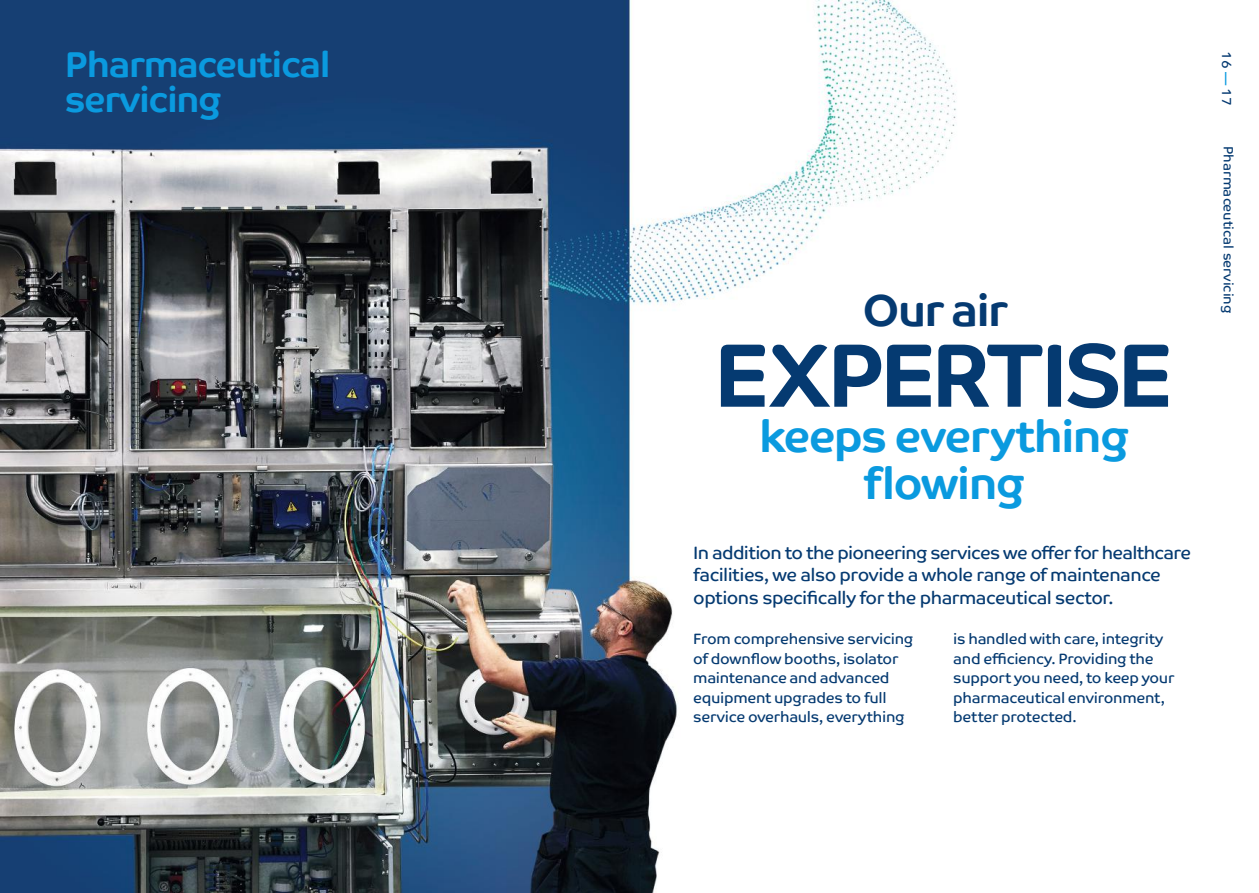
<style>
.page{position:relative;width:1259px;height:893px;background:#fff}
.page>*{position:absolute;margin:0;border:0;box-sizing:border-box;transform-origin:0 0}
.t1{font:700 90.3px "Co Text";letter-spacing:-.055em;color:#053a71}
.t2{font:700 45px/46.5px "Co Text";letter-spacing:-.04em;color:#0a9adf;text-align:center}
.t3{font:700 45px "Co Text";letter-spacing:-.04em;color:#053a71}
.t4{font:700 36px/34.5px "Co Text";letter-spacing:-.04em;color:#0a9adf}
.t5{font:18px/22.5px "Co Text";letter-spacing:-.03em;color:#053a71}
.t6{font:15px/19.5px "Co Text";letter-spacing:-.02em;color:#053a71}
.t7{font:13.5px "Co Text";color:#053a71}
.s1{color:#0a9adf}
</style>
<div class="page">
<img style="left:0;top:0;width:956px;height:893px">
<h3 class="t4" style="left:65px;top:47px;width:267px">Pharmaceutical servicing</h3>
<h2 class="t3" style="left:862px;top:285px;width:147px">Our air</h2>
<h1 class="t1" style="left:713px;top:323px;width:463px">EXPERTISE</h1>
<h2 class="t2" style="left:759px;top:414px;width:372px">keeps everything flowing</h2>
<p class="t5" style="left:693px;top:541px;width:499px">In addition to the pioneering services we offer for healthcare facilities, we also provide a whole range of maintenance options specifically for the pharmaceutical sector.</p>
<p class="t6" style="left:693px;top:629px;width:221px">From comprehensive servicing of downflow booths, isolator maintenance and advanced equipment upgrades to full service overhauls, everything</p>
<p class="t6" style="left:953px;top:629px;width:223px">is handled with care, integrity and efficiency. Providing the support you need, to keep your pharmaceutical environment, better protected.</p>
<p class="t7" style="left:1234px;top:51px;width:56px;rotate:90deg">16 <span class="s1">—</span> 17</p>
<p class="t7" style="left:1236px;top:146px;width:169px;rotate:90deg">Pharmaceutical servicing</p>
</div>
